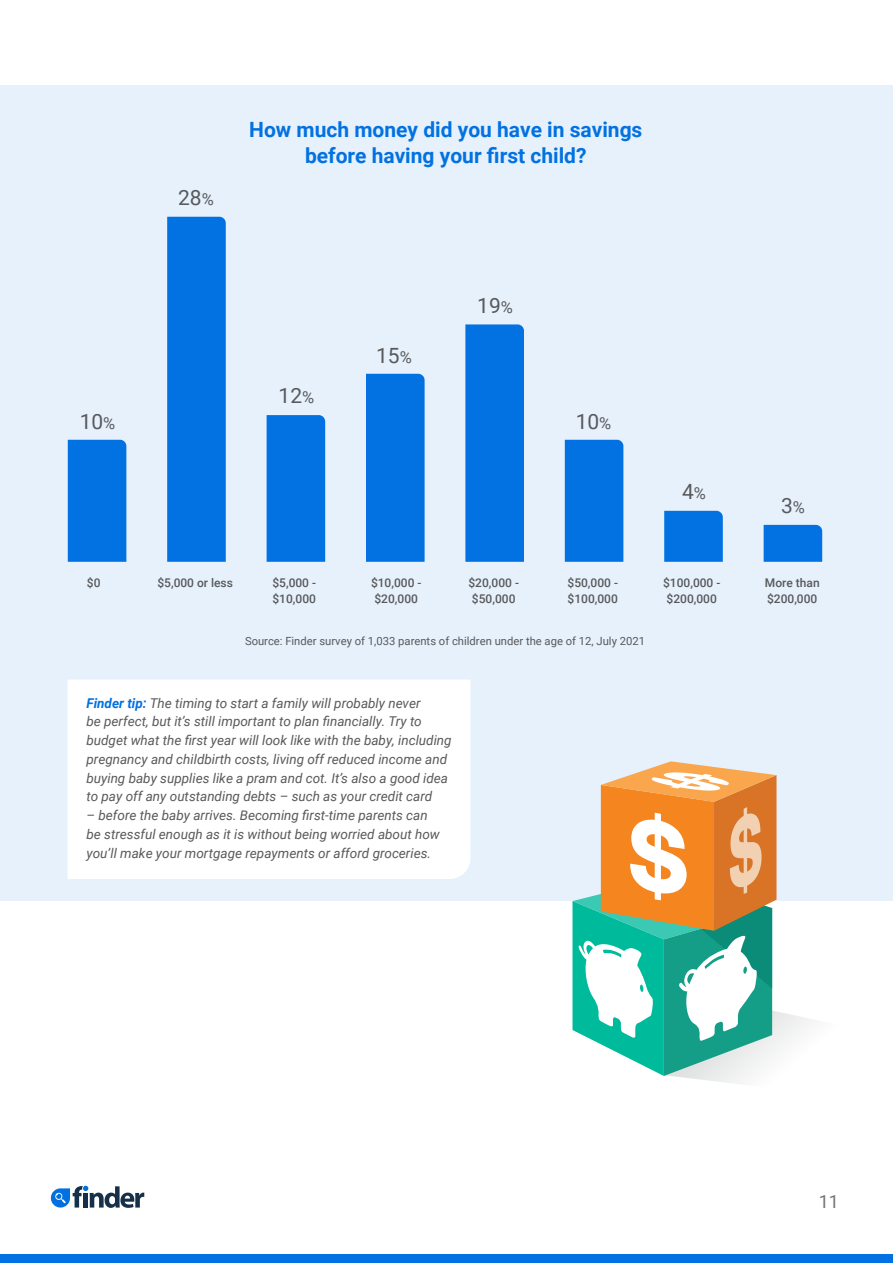
<style>
.page{position:relative;width:893px;height:1263px;background:#fff}
.page>*{position:absolute;margin:0;border:0;box-sizing:border-box;transform-origin:0 0}
.t1{font:700 21px/25.2px "Roboto";color:#0271e1;text-align:center}
.t2{font:21px "Roboto";color:#58595b}
.t3{font:18px "Roboto";color:#757577}
.t4{font:italic 13.5px/18.8px "Roboto";color:#58595b}
.t5{font:500 12px/15.8px "Roboto";color:#58595b}
.t6{font:11.25px "Roboto";color:#58595b}
.s1{font-size:16.5px}
.s2{font-weight:700;color:#0271e1}
</style>
<div class="page">
<div style="left:0;top:85px;width:893px;height:815px;background:#e6f1fc"></div>
<div style="left:68px;top:679px;width:402px;height:200px;background:#fff"></div>
<div style="left:0;top:1254px;width:893px;height:9px;background:#0271e1"></div>
<svg style="left:51px;top:1186px;width:93px;height:21px"></svg>
<div style="left:68px;top:440px;width:58px;height:122px;background:#0271e1"></div>
<div style="left:167px;top:217px;width:59px;height:345px;background:#0271e1"></div>
<div style="left:267px;top:415px;width:58px;height:147px;background:#0271e1"></div>
<div style="left:366px;top:374px;width:59px;height:188px;background:#0271e1"></div>
<div style="left:465px;top:324px;width:59px;height:238px;background:#0271e1"></div>
<div style="left:565px;top:440px;width:58px;height:122px;background:#0271e1"></div>
<div style="left:664px;top:511px;width:59px;height:51px;background:#0271e1"></div>
<div style="left:764px;top:525px;width:58px;height:37px;background:#0271e1"></div>
<svg style="left:572px;top:761px;width:300px;height:323px"></svg>
<h1 class="t2" style="left:80px;top:406px;width:37px">10<span class="s1">%</span></h1>
<h1 class="t2" style="left:178px;top:183px;width:37px">28<span class="s1">%</span></h1>
<h1 class="t1" style="left:249px;top:117px;width:395px">How much money did you have in savings before having your first child?</h1>
<h1 class="t2" style="left:279px;top:381px;width:37px">12<span class="s1">%</span></h1>
<h1 class="t2" style="left:376px;top:340px;width:37px">15<span class="s1">%</span></h1>
<h1 class="t2" style="left:477px;top:291px;width:37px">19<span class="s1">%</span></h1>
<h1 class="t2" style="left:576px;top:406px;width:37px">10<span class="s1">%</span></h1>
<h1 class="t2" style="left:682px;top:477px;width:25px">4<span class="s1">%</span></h1>
<h1 class="t2" style="left:781px;top:490px;width:25px">3<span class="s1">%</span></h1>
<p class="t5" style="left:87px;top:574px;width:15px">$0</p>
<p class="t5" style="left:157px;top:574px;width:77px">$5,000 or less</p>
<p class="t5" style="left:272px;top:574px;width:45px">$5,000 - $10,000</p>
<p class="t5" style="left:371px;top:574px;width:52px">$10,000 - $20,000</p>
<p class="t5" style="left:468px;top:574px;width:52px">$20,000 - $50,000</p>
<p class="t5" style="left:567px;top:574px;width:52px">$50,000 - $100,000</p>
<p class="t5" style="left:663px;top:574px;width:59px">$100,000 - $200,000</p>
<p class="t5" style="left:765px;top:574px;width:56px">More than $200,000</p>
<p class="t6" style="left:245px;top:633px;width:402px">Source: Finder survey of 1,033 parents of children under the age of 12, July 2021</p>
<p class="t4" style="left:86px;top:693px;width:367px"><span class="s2">Finder tip:</span> The timing to start a family will probably never<br>be perfect, but it’s still important to plan financially. Try to budget what the first year will look like with the baby, including pregnancy and childbirth costs, living off reduced income and buying baby supplies like a pram and cot. It’s also a good idea to pay off any outstanding debts – such as your credit card</p>
<p class="t4" style="left:86px;top:805px;width:355px">– before the baby arrives. Becoming first-time parents can be stressful enough as it is without being worried about how you’ll make your mortgage repayments or afford groceries.</p>
<h2 class="t3" style="left:819px;top:1189px;width:22px">11</h2>
</div>
